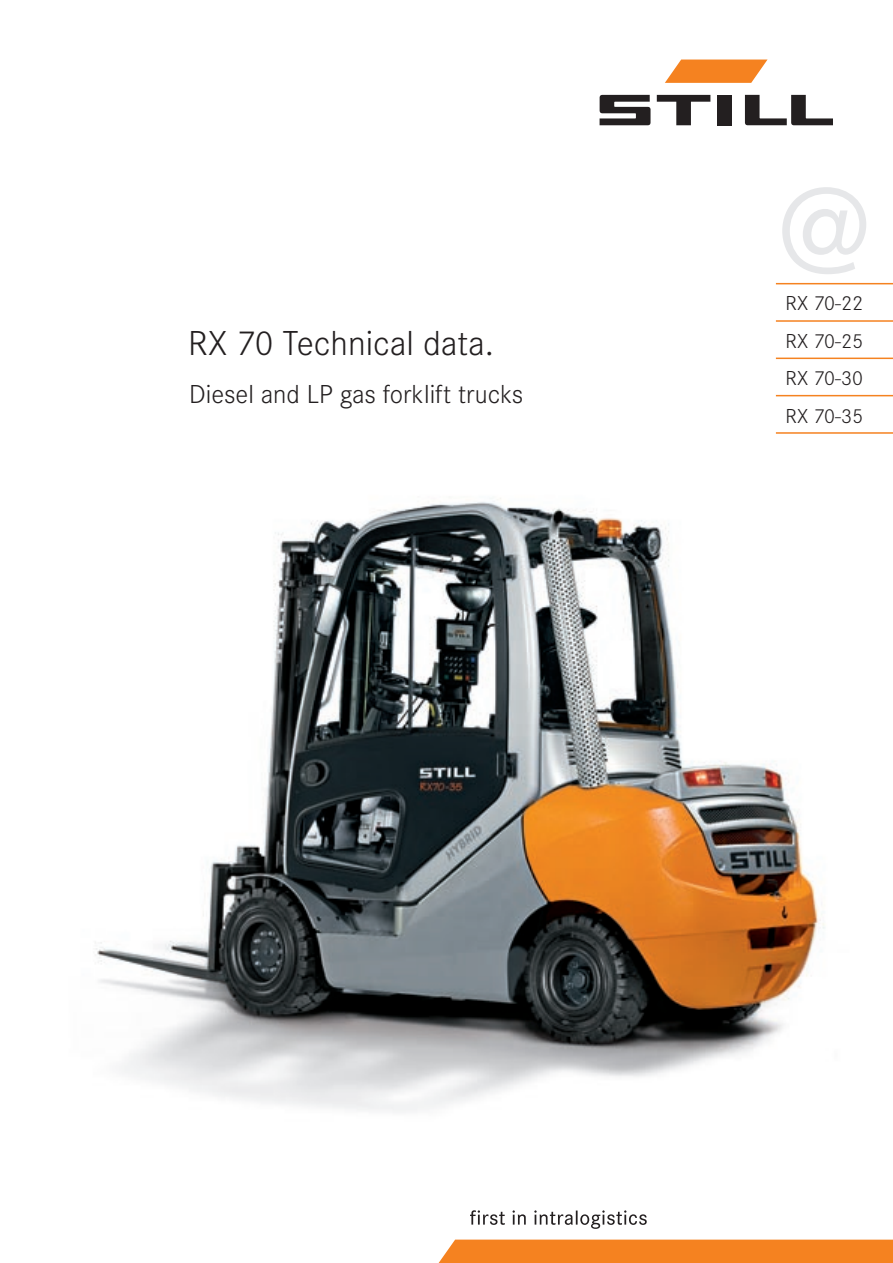
<style>
.page{position:relative;width:893px;height:1263px;background:#fff}
.page>*{position:absolute;margin:0;border:0;box-sizing:border-box;transform-origin:0 0}
.t1{font:500 126px "Corporate S";color:#e6e7e9}
.titelhead{font:300 36px "Corporate S";color:#231f20}
.titelsub{font:300 27px "Corporate S";color:#231f20}
.t2{font:300 21px "Corporate S";color:#231f20}
</style>
<div class="page">
<div style="left:438px;top:1239px;width:455px;height:24px;background:#f58220"></div>
<hr style="left:776px;top:283px;width:117px;height:1px;background:#f58220">
<hr style="left:776px;top:320px;width:117px;height:2px;background:#f58220">
<hr style="left:776px;top:358px;width:117px;height:1px;background:#f58220">
<hr style="left:776px;top:395px;width:117px;height:1px;background:#f58220">
<hr style="left:776px;top:432px;width:117px;height:2px;background:#f58220">
<svg style="left:470px;top:1210px;width:177px;height:19px"></svg>
<svg style="left:657px;top:95px;width:53px;height:30px"></svg>
<div style="left:717px;top:95px;width:14px;height:30px;background:#231f20"></div>
<svg style="left:600px;top:95px;width:50px;height:30px"></svg>
<svg style="left:745px;top:95px;width:88px;height:30px"></svg>
<svg style="left:665px;top:60px;width:102px;height:23px;background:#f69543"></svg>
<img style="left:95px;top:498px;width:730px;height:614px">
<p class="titelhead" style="left:188px;top:322px;width:307px">RX 70 Technical data.</p>
<p class="titelsub" style="left:189px;top:378px;width:336px">Diesel and LP gas forklift trucks</p>
<h1 class="t1" style="left:778px;top:159px;width:94px">@</h1>
<p class="t2" style="left:785px;top:292px;width:79px">RX 70-22</p>
<p class="t2" style="left:785px;top:329px;width:79px">RX 70-25</p>
<p class="t2" style="left:785px;top:367px;width:79px">RX 70-30</p>
<p class="t2" style="left:785px;top:404px;width:79px">RX 70-35</p>
</div>
